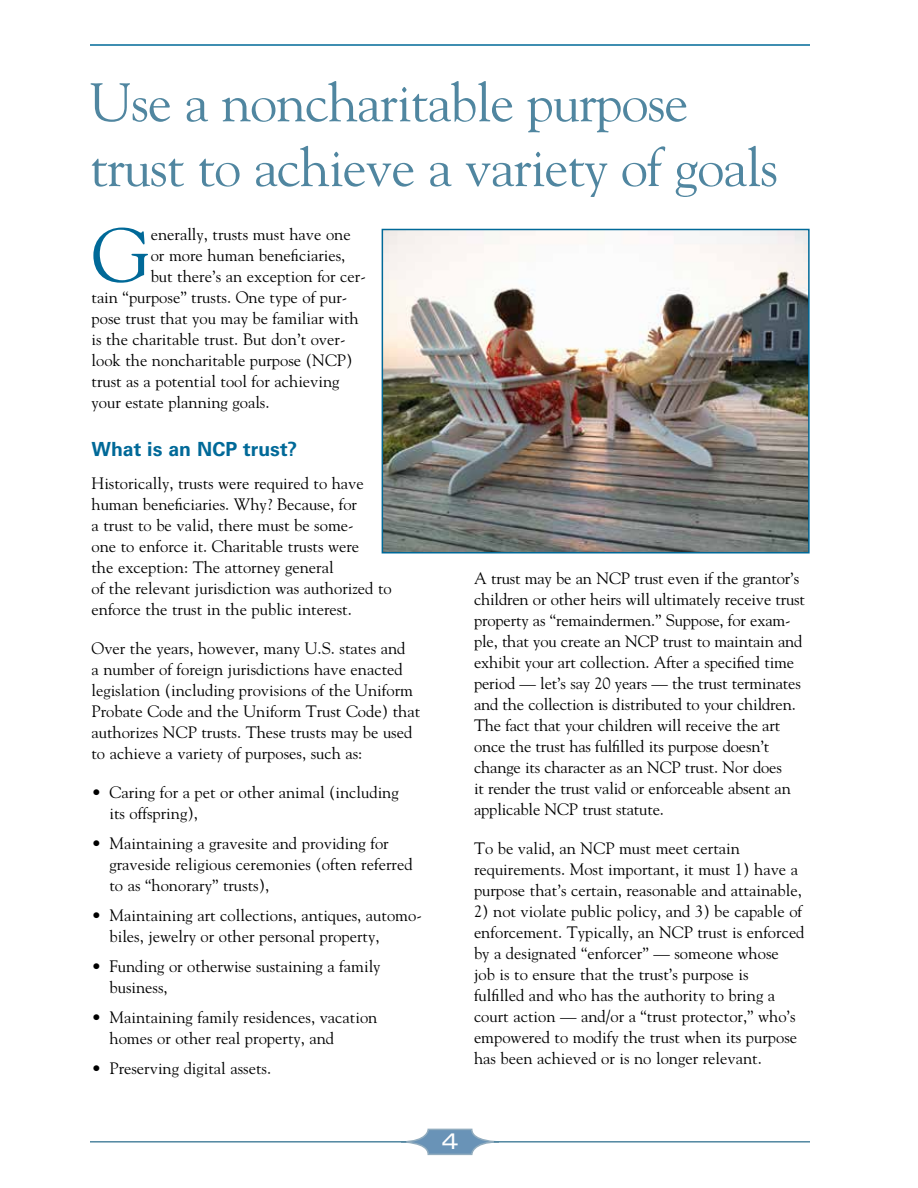
<style>
.page{position:relative;width:918px;height:1188px;background:#fff}
.page>*{position:absolute;margin:0;border:0;box-sizing:border-box;transform-origin:0 0}
.t1{font:76.2px "Goudy Std";color:#006998}
.t2{font:54px/64.8px "Goudy Std";letter-spacing:-.02em;color:#5086a0}
.t3{font:expanded 22.5px "Univers LT Std";color:#fff}
.t4{font:700 19.5px "Univers LT Std";color:#006998}
.t5{font:16.5px/21px "Goudy Std";color:#000}
</style>
<div class="page">
<hr style="left:90px;top:44px;width:720px;height:2px;background:#006998">
<svg style="left:406px;top:1128px;width:89px;height:28px"></svg>
<hr style="left:90px;top:1141px;width:316px;height:2px;background:#5086a0">
<hr style="left:494px;top:1141px;width:316px;height:2px;background:#5086a0">
<img style="left:385px;top:232px;width:422px;height:319px">
<div style="left:382px;top:229px;width:428px;height:325px;border:2px solid #006998"></div>
<h2 class="t2" style="left:90px;top:69px;width:690px">Use a noncharitable purpose trust to achieve a variety of goals</h2>
<h1 class="t1" style="left:92px;top:208px;width:61px">G</h1>
<p class="t5" style="left:151px;top:223px;width:202px">enerally, trusts must have one</p>
<p class="t5" style="left:151px;top:244px;width:196px">or more human beneficiaries,</p>
<p class="t5" style="left:151px;top:265px;width:217px">but there’s an exception for cer-</p>
<p class="t5" style="left:92px;top:286px;width:257px">tain “purpose” trusts. One type of pur-</p>
<p class="t5" style="left:92px;top:307px;width:269px">pose trust that you may be familiar with</p>
<p class="t5" style="left:92px;top:328px;width:256px">is the charitable trust. But don’t over-</p>
<p class="t5" style="left:92px;top:349px;width:263px">look the noncharitable purpose (NCP)</p>
<p class="t5" style="left:92px;top:370px;width:250px">trust as a potential tool for achieving</p>
<p class="t5" style="left:92px;top:391px;width:180px">your estate planning goals.</p>
<p class="t4" style="left:92px;top:438px;width:207px">What is an NCP trust?</p>
<p class="t5" style="left:92px;top:472px;width:302px">Historically, trusts were required to have human beneficiaries. Why? Because, for<br>a trust to be valid, there must be some-<br>one to enforce it. Charitable trusts were<br>the exception: The attorney general<br>of the relevant jurisdiction was authorized to enforce the trust in the public interest.</p>
<p class="t5" style="left:92px;top:637px;width:330px">Over the years, however, many U.S. states and<br>a number of foreign jurisdictions have enacted legislation (including provisions of the Uniform Probate Code and the Uniform Trust Code) that authorizes NCP trusts. These trusts may be used to achieve a variety of purposes, such as:</p>
<p class="t5" style="left:110px;top:781px;width:291px;text-indent:-18px">• Caring for a pet or other animal (including its offspring),</p>
<p class="t5" style="left:110px;top:832px;width:305px;text-indent:-18px">• Maintaining a gravesite and providing for graveside religious ceremonies (often referred to as “honorary” trusts),</p>
<p class="t5" style="left:110px;top:904px;width:314px;text-indent:-18px">• Maintaining art collections, antiques, automo&shy;biles, jewelry or other personal property,</p>
<p class="t5" style="left:110px;top:955px;width:273px;text-indent:-18px">• Funding or otherwise sustaining a family business,</p>
<p class="t5" style="left:110px;top:1006px;width:269px;text-indent:-18px">• Maintaining family residences, vacation homes or other real property, and</p>
<p class="t5" style="left:91px;top:1058px;width:181px">• Preserving digital assets.</p>
<p class="t5" style="left:474px;top:567px;width:333px">A trust may be an NCP trust even if the grantor’s children or other heirs will ultimately receive trust property as “remaindermen.” Suppose, for exam&shy;ple, that you create an NCP trust to maintain and exhibit your art collection. After a specified time period — let’s say 20 years — the trust terminates and the collection is distributed to your children.<br>The fact that your children will receive the art once the trust has fulfilled its purpose doesn’t change its character as an NCP trust. Nor does<br>it render the trust valid or enforceable absent an applicable NCP trust statute.</p>
<p class="t5" style="left:474px;top:838px;width:329px">To be valid, an NCP must meet certain requirements. Most important, it must 1) have a purpose that’s certain, reasonable and attainable,</p>
<p class="t5" style="left:474px;top:901px;width:332px">2) not violate public policy, and 3) be capable of enforcement. Typically, an NCP trust is enforced by a designated “enforcer” — someone whose<br>job is to ensure that the trust’s purpose is<br>fulfilled and who has the authority to bring a court action — and/or a “trust protector,” who’s empowered to modify the trust when its purpose has been achieved or is no longer relevant.</p>
<h3 class="t3" style="left:442px;top:1128px;width:18px">4</h3>
</div>
